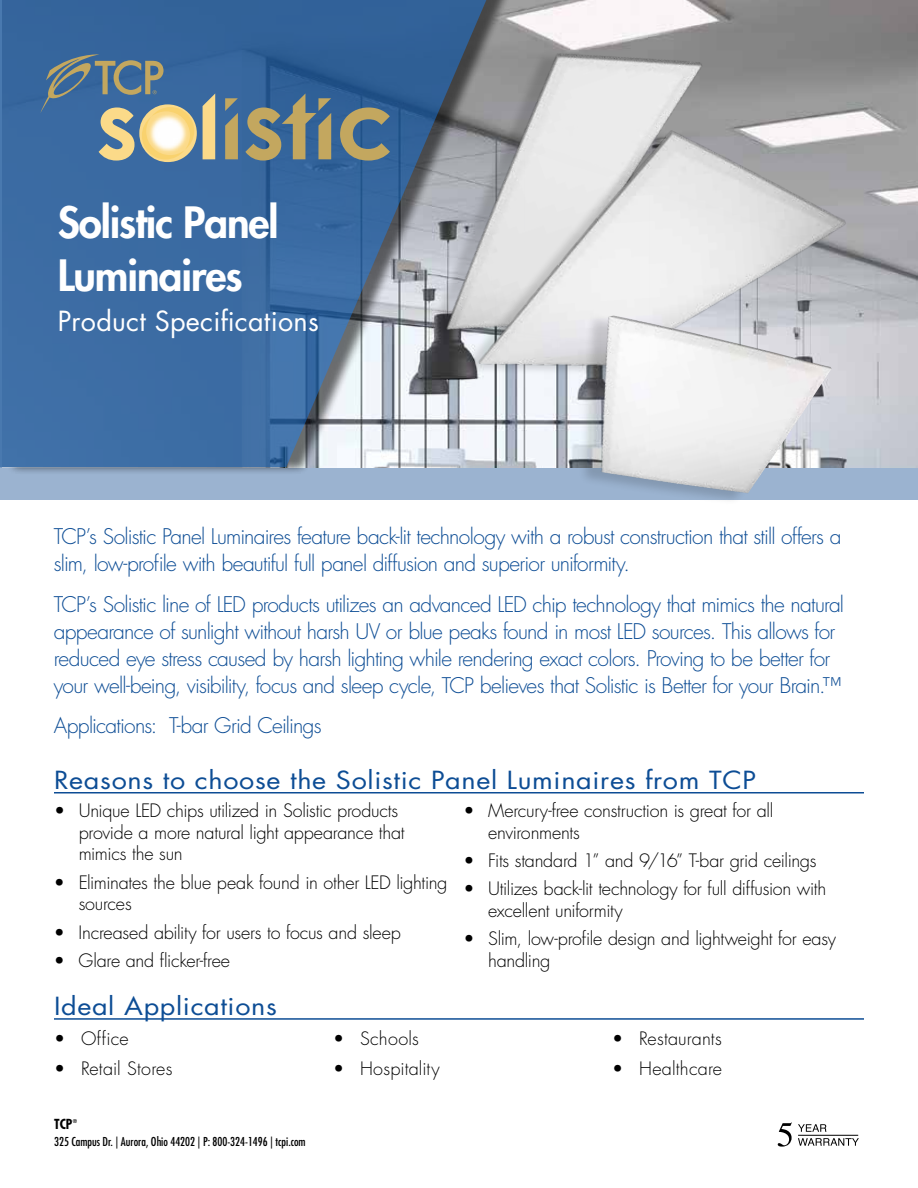
<style>
.page{position:relative;width:918px;height:1188px;background:#fff}
.page>*{position:absolute;margin:0;border:0;box-sizing:border-box;transform-origin:0 0}
.t1{font:800 42px/52.5px "Futura Std";letter-spacing:-.025em;color:#fff}
.t2{font:27px "Futura Std";letter-spacing:.01em;color:#fff}
.t3{font:24.3px "Futura Std";letter-spacing:.025em;color:#0d4d95;scale:1.11 1}
.t4{font:300 21px/27px "Futura Std";letter-spacing:-.035em;color:#0d4d95}
.t5{font:300 18px/21.6px "Futura Std";letter-spacing:-.015em;color:#000}
.t6{font:300 18px "Futura Std";letter-spacing:.01em;color:#000}
.t7{font:300 18px "Futura Std";letter-spacing:.005em;color:#000}
.t8{font:300 18px "Futura Std";letter-spacing:.015em;color:#000}
.t9{font:700 condensed 13.5px "Futura Std";color:#000}
.t10{font:condensed 12px "Futura Std";color:#000}
.t11{font:700 condensed 5.25px "Futura Std";color:#000}
</style>
<div class="page">
<div style="left:0;top:467px;width:918px;height:33px;background:#9bb3d0"></div>
<img style="left:514px;top:0;width:404px;height:467px">
<div style="left:6px;top:0;width:508px;height:476px;background:#000;opacity:.75"></div>
<svg style="left:0;top:0;width:492px;height:467px;background:#4b75a6"></svg>
<hr style="left:54px;top:792px;width:810px;height:2px;background:#0d4d95">
<hr style="left:54px;top:1018px;width:810px;height:2px;background:#0d4d95">
<hr style="left:798px;top:1135px;width:60px;height:1px;background:#000">
<svg style="left:778px;top:1122px;width:14px;height:25px"></svg>
<svg style="left:798px;top:1124px;width:29px;height:8px"></svg>
<svg style="left:798px;top:1138px;width:61px;height:8px"></svg>
<img style="left:366px;top:5px;width:402px;height:353px">
<img style="left:460px;top:113px;width:400px;height:265px">
<div style="left:578px;top:313px;width:247px;height:193px;background:#000;opacity:.15"></div>
<img style="left:600px;top:315px;width:232px;height:178px">
<svg style="left:340px;top:108px;width:50px;height:53px;background:#77827c"></svg>
<svg style="left:245px;top:93px;width:86px;height:68px;background:#72807f"></svg>
<svg style="left:227px;top:98px;width:11px;height:61px"></svg>
<img style="left:109px;top:74px;width:118px;height:118px">
<svg style="left:40px;top:53px;width:157px;height:109px;background:#6f8899"></svg>
<h1 class="t1" style="left:58px;top:196px;width:222px">Solistic Panel<br>Luminaires</h1>
<p class="t2" style="left:58px;top:304px;width:263px">Product Specifications</p>
<p class="t4" style="left:54px;top:524px;width:789px">TCP’s Solistic Panel Luminaires feature back-lit technology with a robust construction that still offers a slim, low-profile with beautiful full panel diffusion and superior uniformity.</p>
<p class="t4" style="left:54px;top:591px;width:792px">TCP’s Solistic line of LED products utilizes an advanced LED chip technology that mimics the natural appearance of sunlight without harsh UV or blue peaks found in most LED sources. This allows for reduced eye stress caused by harsh lighting while rendering exact colors. Proving to be better for your well-being, visibility, focus and sleep cycle, TCP believes that Solistic is Better for your Brain.™</p>
<p class="t4" style="left:54px;top:713px;width:269px">Applications: T-bar Grid Ceilings</p>
<p class="t3" style="left:54px;top:764px;width:634px">Reasons to choose the Solistic Panel Luminaires from TCP</p>
<p class="t5" style="left:79px;top:800px;width:327px;text-indent:-25px">• Unique LED chips utilized in Solistic products provide a more natural light appearance that mimics the sun</p>
<p class="t5" style="left:79px;top:872px;width:370px;text-indent:-25px">• Eliminates the blue peak found in other LED lighting sources</p>
<p class="t5" style="left:54px;top:922px;width:348px">• Increased ability for users to focus and sleep</p>
<p class="t5" style="left:54px;top:950px;width:178px">• Glare and flicker-free</p>
<p class="t5" style="left:488px;top:800px;width:287px;text-indent:-25px">• Mercury-free construction is great for all environments</p>
<p class="t5" style="left:463px;top:850px;width:355px">• Fits standard 1” and 9/16” T-bar grid ceilings</p>
<p class="t5" style="left:488px;top:879px;width:340px;text-indent:-25px">• Utilizes back-lit technology for full diffusion with excellent uniformity</p>
<p class="t5" style="left:488px;top:929px;width:350px;text-indent:-25px">• Slim, low-profile design and lightweight for easy handling</p>
<p class="t3" style="left:54px;top:991px;width:202px">Ideal Applications</p>
<p class="t5" style="left:54px;top:1028px;width:76px">• Office</p>
<p class="t6" style="left:54px;top:1057px;width:120px">• Retail Stores</p>
<p class="t9" style="left:54px;top:1116px;width:20px">TCP</p>
<p class="t11" style="left:73px;top:1118px;width:6px">®</p>
<p class="t10" style="left:54px;top:1134px;width:253px">325 Campus Dr. | Aurora, Ohio 44202 | P: 800-324-1496 | tcpi.com</p>
<p class="t8" style="left:333px;top:1027px;width:87px">• Schools</p>
<p class="t6" style="left:333px;top:1057px;width:108px">• Hospitality</p>
<p class="t7" style="left:612px;top:1027px;width:111px">• Restaurants</p>
<p class="t6" style="left:612px;top:1057px;width:112px">• Healthcare</p>
</div>
